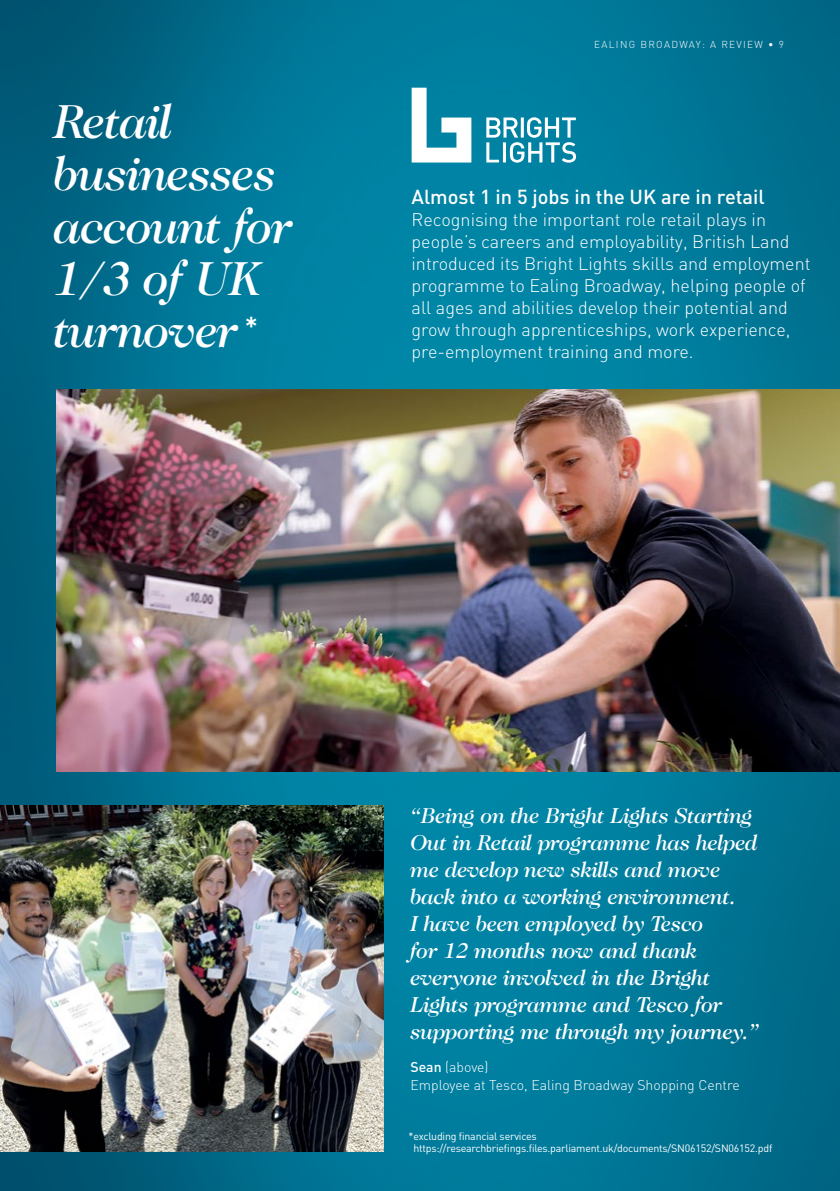
<style>
.page{position:relative;width:840px;height:1191px;background:#fff}
.page>*{position:absolute;margin:0;border:0;box-sizing:border-box;transform-origin:0 0}
.t1{font:italic 500 48.6px/52.4px "Caslon 224 IT Cby BT";letter-spacing:-.02em;color:#fff}
.t2{font:italic 500 22px/27px "Caslon 224 IT Cby BT";letter-spacing:-.01em;color:#fff}
.t3{font:500 20px "DIN";color:#fff}
.t4{font:300 18px/22px "DIN";color:#fff}
.t5{font:300 14px/18px "DIN";color:#fff}
.t6{font:10.6px/12px "DIN";letter-spacing:-.02em;color:#fff}
.t7{font:300 10px "DIN";letter-spacing:.13em;color:#fff}
.s1{font-weight:500}
</style>
<div class="page">
<img style="left:0;top:0;width:839px;height:1191px">
<img style="left:57px;top:389px;width:782px;height:382px">
<img style="left:0;top:805px;width:383px;height:346px">
<svg style="left:411px;top:88px;width:60px;height:74px"></svg>
<svg style="left:486px;top:117px;width:89px;height:46px"></svg>
<h1 class="t1" style="left:54px;top:94px;width:241px">Retail businesses account for<br>1/3 of UK turnover <sup>*</sup></h1>
<p class="t7" style="left:594px;top:38px;width:191px">EALING BROADWAY: A REVIEW • 9</p>
<p class="t3" style="left:411px;top:184px;width:354px">Almost 1 in 5 jobs in the UK are in retail</p>
<p class="t4" style="left:411px;top:208px;width:400px">Recognising the important role retail plays in people’s careers and employability, British Land introduced its Bright Lights skills and employment programme to Ealing Broadway, helping people of all ages and abilities develop their potential and grow through apprenticeships, work experience, pre-employment training and more.</p>
<p class="t2" style="left:410px;top:801px;width:350px">“Being on the Bright Lights Starting<br>Out in Retail programme has helped me develop new skills and move back into a working environment.<br>I have been employed by Tesco<br>for 12 months now and thank everyone involved in the Bright<br>Lights programme and Tesco for supporting me through my journey.”</p>
<p class="t5" style="left:410px;top:1057px;width:330px"><span class="s1">Sean</span> (above)<br>Employee at Tesco, Ealing Broadway Shopping Centre</p>
<p class="t6" style="left:413px;top:1129px;width:360px;text-indent:-5px">*excluding financial services https://researchbriefings.files.parliament.uk/documents/SN06152/SN06152.pdf</p>
</div>
